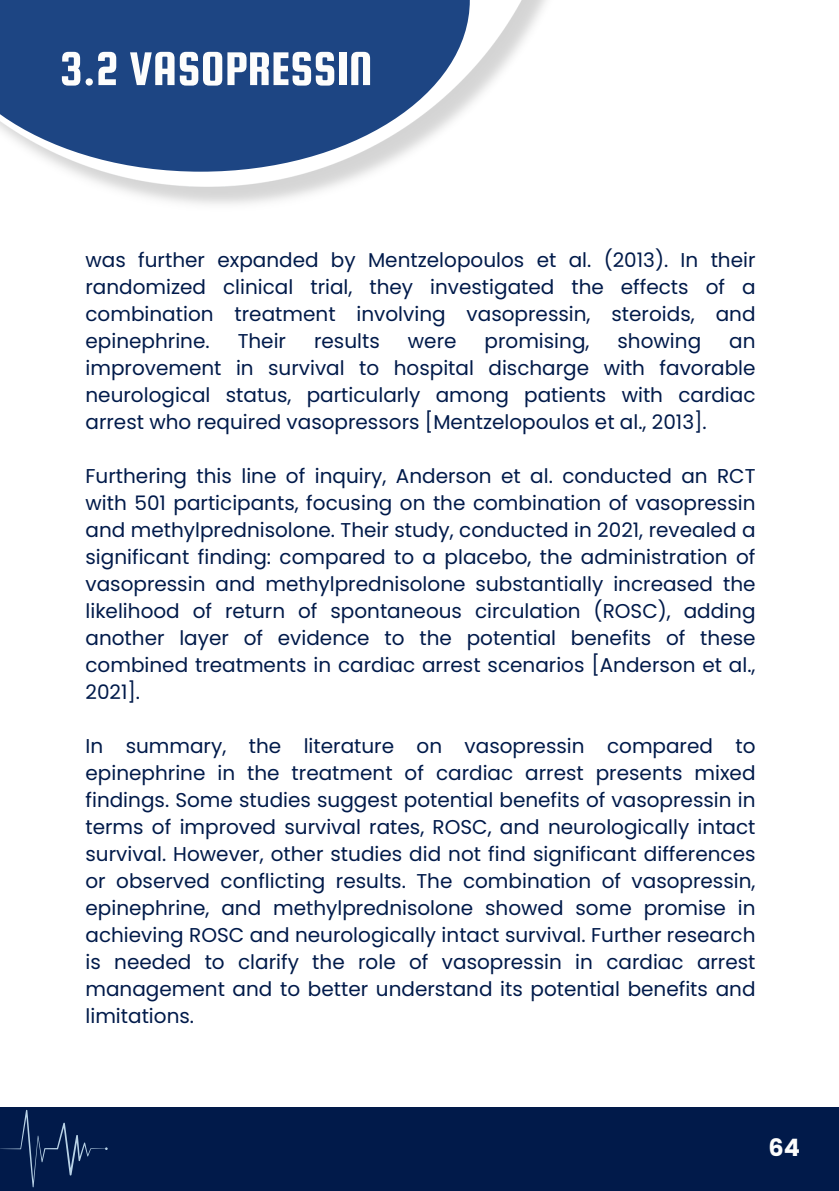
<style>
.page{position:relative;width:839px;height:1191px;background:#fff}
.page>*{position:absolute;margin:0;border:0;box-sizing:border-box;transform-origin:0 0}
.t1{font:50.6px "Squada One";color:#fdfdfc}
.t2{font:700 24px "Poppins";color:#fdfdfc}
.t3{font:20px/27px "Poppins";color:#011a4a;text-align:justify}
</style>
<div class="page">
<div style="left:0;top:1107px;width:838px;height:84px;background:#011a4a"></div>
<svg style="left:0;top:1110px;width:108px;height:77px"></svg>
<img style="left:72px;top:0;width:474px;height:204px">
<svg style="left:0;top:0;width:470px;height:172px;background:#406195"></svg>
<p class="t1" style="left:60px;top:42px;width:314px">3.2 VASOPRESSIN</p>
<p class="t3" style="left:85px;top:247px;width:671px">was further expanded by Mentzelopoulos et al. (2013). In their randomized clinical trial, they investigated the effects of a combination treatment involving vasopressin, steroids, and epinephrine.</p>
<p class="t3" style="left:238px;top:328px;width:50px">Their</p>
<p class="t3" style="left:314px;top:328px;width:67px">results</p>
<p class="t3" style="left:408px;top:328px;width:50px">were</p>
<p class="t3" style="left:484px;top:328px;width:106px">promising,</p>
<p class="t3" style="left:617px;top:328px;width:85px">showing</p>
<p class="t3" style="left:85px;top:328px;width:671px;text-indent:643px">an improvement in survival to hospital discharge with favorable neurological status, particularly among patients with cardiac arrest who required vasopressors [Mentzelopoulos et al., 2013].</p>
<p class="t3" style="left:85px;top:463px;width:671px">Furthering this line of inquiry, Anderson et al. conducted an RCT with 501 participants, focusing on the combination of vasopressin and methylprednisolone. Their study, conducted in 2021, revealed a significant finding: compared to a placebo, the administration of vasopressin and methylprednisolone substantially increased the likelihood of return of spontaneous circulation (ROSC), adding another layer of evidence to the potential benefits of these combined treatments in cardiac arrest scenarios [Anderson et al., 2021].</p>
<p class="t3" style="left:85px;top:733px;width:671px">In summary, the literature on vasopressin compared to epinephrine in the treatment of cardiac arrest presents mixed findings. Some studies suggest potential benefits of vasopressin in terms of improved survival rates, ROSC, and neurologically intact survival. However, other studies did not find significant differences or observed conflicting results. The combination of vasopressin, epinephrine, and methylprednisolone showed some promise in achieving ROSC and neurologically intact survival. Further research is needed to clarify the role of vasopressin in cardiac arrest management and to better understand its potential benefits and limitations.</p>
<p class="t2" style="left:768px;top:1131px;width:33px">64</p>
</div>
